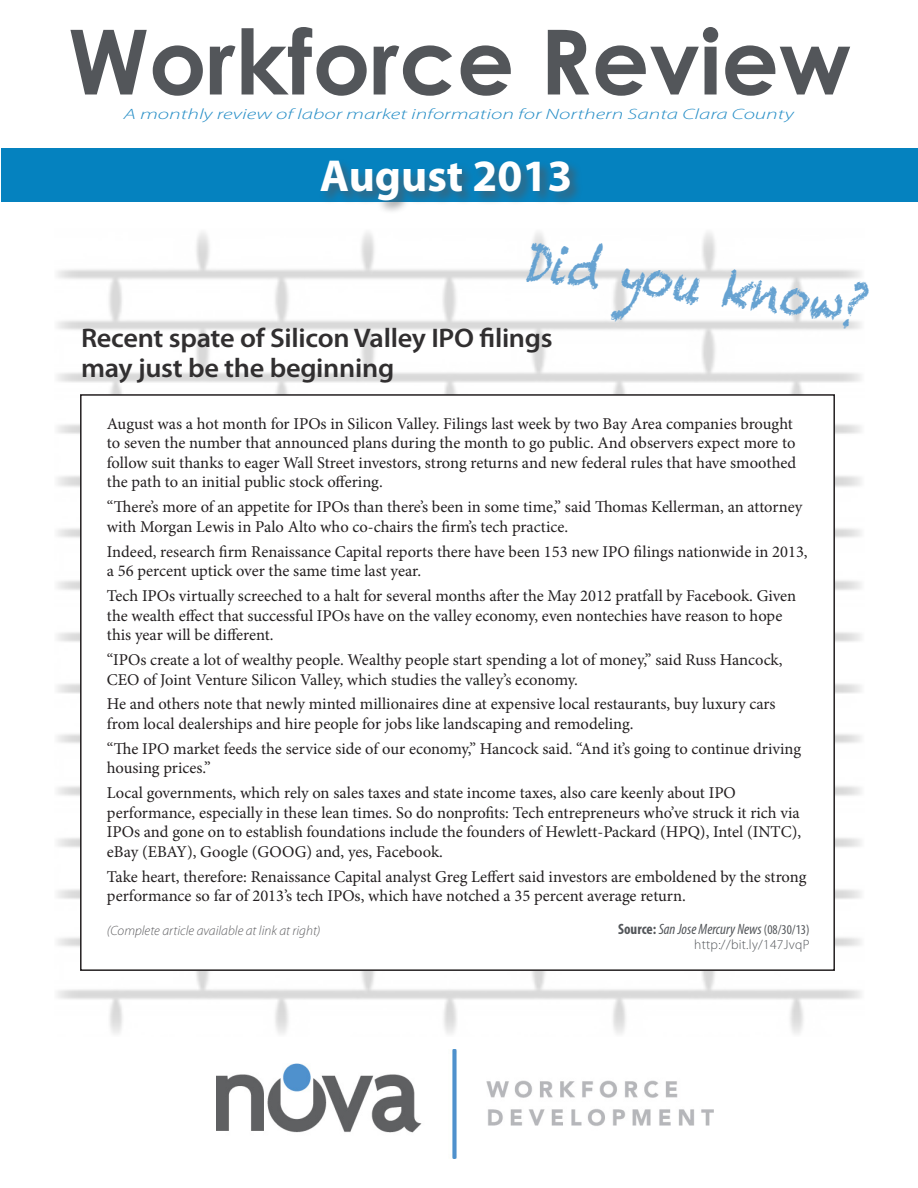
<style>
.page{position:relative;width:918px;height:1188px;background:#fff}
.page>*{position:absolute;margin:0;border:0;box-sizing:border-box;transform-origin:0 0}
.t1{font:700 90px "Century Gothic";color:#53565a}
.t2{font:italic 54px "Chalkduster";color:#66a2d1;scale:.75 1}
.t3{font:700 45px "Myriad Pro";color:#fff}
.t4{font:600 27px/30px "Myriad Pro";letter-spacing:-.01em;color:#312f30;scale:1.05 1}
.t5{font:16.5px/19.5px "Minion Pro";color:#231f20}
.t6{font:italic 300 15px "Myriad Pro";color:#288fc7;scale:1.5 1}
.t7{font:italic condensed 15px "Myriad Pro";color:#53565a}
.t8{font:italic 300 13.5px "Myriad Pro";color:#5f5f62}
.t9{font:300 13.5px "Myriad Pro";letter-spacing:.02em;color:#53565a}
.s1{font-weight:700;font-style:normal}
.s2{font-style:normal;font-size:13.5px}
</style>
<div class="page">
<img style="left:57px;top:232px;width:804px;height:802px">
<div style="left:1px;top:148px;width:917px;height:54px;background:#0582bf"></div>
<img style="left:217px;top:1050px;width:497px;height:108px">
<div style="left:319px;top:159px;width:264px;height:55px;background:#53565a;opacity:.65"></div>
<div style="left:81px;top:395px;width:753px;height:575px;background:#fff"></div>
<h1 class="t1" style="left:68px;top:5px;width:784px">Workforce Review</h1>
<p class="t6" style="left:124px;top:105px;width:448px">A monthly review of labor market information for Northern Santa Clara County</p>
<p class="t3" style="left:320px;top:147px;width:254px">August 2013</p>
<h2 class="t2" style="left:525px;top:230px;width:459px;rotate:7deg">Did you know?</h2>
<p class="t4" style="left:81px;top:322px;width:451px">Recent spate of Silicon Valley IPO filings may just be the beginning</p>
<p class="t5" style="left:107px;top:414px;width:691px">August was a hot month for IPOs in Silicon Valley. Filings last week by two Bay Area companies brought to seven the number that announced plans during the month to go public. And observers expect more to follow suit thanks to eager Wall Street investors, strong returns and new federal rules that have smoothed the path to an initial public stock offering.</p>
<p class="t5" style="left:107px;top:497px;width:697px">“There’s more of an appetite for IPOs than there’s been in some time,” said Thomas Kellerman, an attorney with Morgan Lewis in Palo Alto who co-chairs the firm’s tech practice.</p>
<p class="t5" style="left:107px;top:542px;width:702px">Indeed, research firm Renaissance Capital reports there have been 153 new IPO filings nationwide in 2013, a 56 percent uptick over the same time last year.</p>
<p class="t5" style="left:107px;top:586px;width:691px">Tech IPOs virtually screeched to a halt for several months after the May 2012 pratfall by Facebook. Given the wealth effect that successful IPOs have on the valley economy, even nontechies have reason to hope this year will be different.</p>
<p class="t5" style="left:107px;top:650px;width:677px">“IPOs create a lot of wealthy people. Wealthy people start spending a lot of money,” said Russ Hancock,<br>CEO of Joint Venture Silicon Valley, which studies the valley’s economy.</p>
<p class="t5" style="left:107px;top:695px;width:670px">He and others note that newly minted millionaires dine at expensive local restaurants, buy luxury cars from local dealerships and hire people for jobs like landscaping and remodeling.</p>
<p class="t5" style="left:107px;top:739px;width:696px">“The IPO market feeds the service side of our economy,” Hancock said. “And it’s going to continue driving housing prices.”</p>
<p class="t5" style="left:107px;top:783px;width:696px">Local governments, which rely on sales taxes and state income taxes, also care keenly about IPO performance, especially in these lean times. So do nonprofits: Tech entrepreneurs who’ve struck it rich via IPOs and gone on to establish foundations include the founders of Hewlett-Packard (HPQ), Intel (INTC), eBay (EBAY), Google (GOOG) and, yes, Facebook.</p>
<p class="t5" style="left:107px;top:867px;width:701px">Take heart, therefore: Renaissance Capital analyst Greg Leffert said investors are emboldened by the strong performance so far of 2013’s tech IPOs, which have notched a 35 percent average return.</p>
<p class="t8" style="left:107px;top:922px;width:215px">(Complete article available at link at right)</p>
<p class="t7" style="left:618px;top:920px;width:193px"><span class="s1">Source:</span> San Jose Mercury News <span class="s2">(08/30/13)</span></p>
<p class="t9" style="left:694px;top:936px;width:117px">http://bit.ly/147JvqP</p>
</div>
